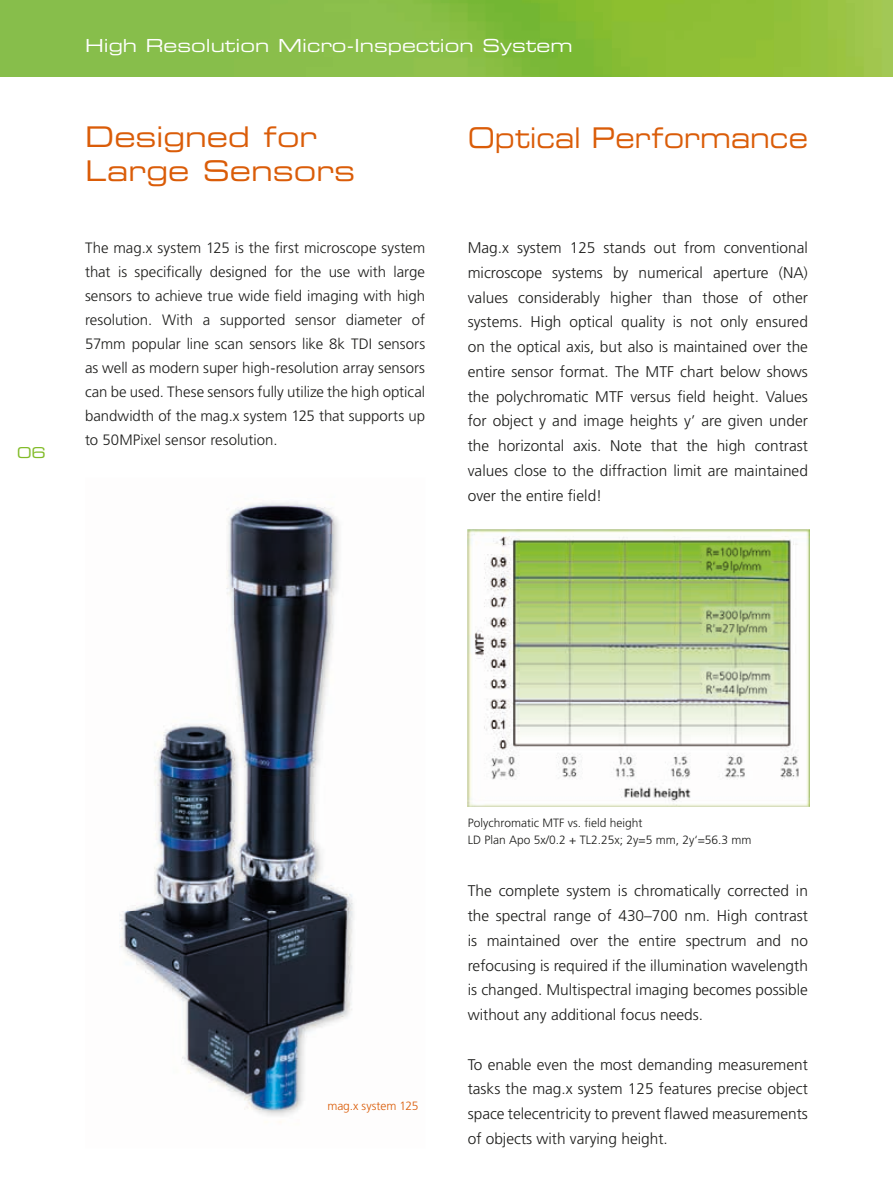
<style>
.page{position:relative;width:893px;height:1191px;background:#fff}
.page>*{position:absolute;margin:0;border:0;box-sizing:border-box;transform-origin:0 0}
.t1{font:28.5px/34.2px "Eurostile LT Std Ex 2";color:#da5c08}
.t2{font:28.5px "Eurostile LT Std Ex 2";color:#da5c08;scale:.88 1}
.t3{font:18px "Eurostile LT Std Ex 2";color:#fff}
.t4{font:300 15.45px/24.8px "Frutiger";color:#1d1d1b;text-align:justify}
.t5{font:300 15px/24px "Frutiger";color:#1d1d1b;text-align:justify}
.t6{font:15px "Eurostile LT Std Ex 2";color:#81bb27}
.t7{font:300 12px/16.5px "Frutiger";color:#1d1d1b}
.t8{font:300 12px "Frutiger";letter-spacing:-.005em;color:#da5c08}
</style>
<div class="page">
<img style="left:0;top:0;width:893px;height:77px">
<img style="left:120px;top:501px;width:234px;height:615px">
<img style="left:468px;top:529px;width:342px;height:278px">
<p class="t6" style="left:17px;top:442px;width:30px">06</p>
<p class="t3" style="left:85px;top:33px;width:489px">High Resolution Micro-Inspection System</p>
<h1 class="t1" style="left:85px;top:119px;width:272px">Designed for<br>Large Sensors</h1>
<p class="t5" style="left:85px;top:236px;width:342px">The mag.x system 125 is the first microscope system that is specifically designed for the use with large sensors to achieve true wide field imaging with high resolution. With a supported sensor diameter of 57mm popular line scan sensors like 8k TDI sensors as well as modern super high-resolution array sensors can be used. These sensors fully utilize the high optical bandwidth of the mag.x system 125 that supports up to 50MPixel sensor resolution.</p>
<h1 class="t2" style="left:468px;top:118px;width:388px">Optical Performance</h1>
<p class="t4" style="left:468px;top:236px;width:342px">Mag.x system 125 stands out from conventional microscope systems by numerical aperture (NA) values considerably higher than those of other systems. High optical quality is not only ensured on the optical axis, but also is maintained over the entire sensor format. The MTF chart below shows the polychromatic MTF versus field height. Values for object y and image heights y’ are given under the horizontal axis. Note that the high contrast values close to the diffraction limit are maintained over the entire field!</p>
<p class="t8" style="left:327px;top:1098px;width:93px">mag.x system 125</p>
<p class="t7" style="left:468px;top:815px;width:285px">Polychromatic MTF vs. field height<br>LD Plan Apo 5x/0.2 + TL2.25x; 2y=5 mm, 2y‘=56.3 mm</p>
<p class="t4" style="left:468px;top:879px;width:342px">The complete system is chromatically corrected in the spectral range of 430–700 nm. High contrast is maintained over the entire spectrum and no refocusing is required if the illumination wavelength is changed. Multispectral imaging becomes possible without any additional focus needs.</p>
<p class="t4" style="left:468px;top:1052px;width:342px">To enable even the most demanding measurement tasks the mag.x system 125 features precise object space telecentricity to prevent flawed measurements of objects with varying height.</p>
</div>
